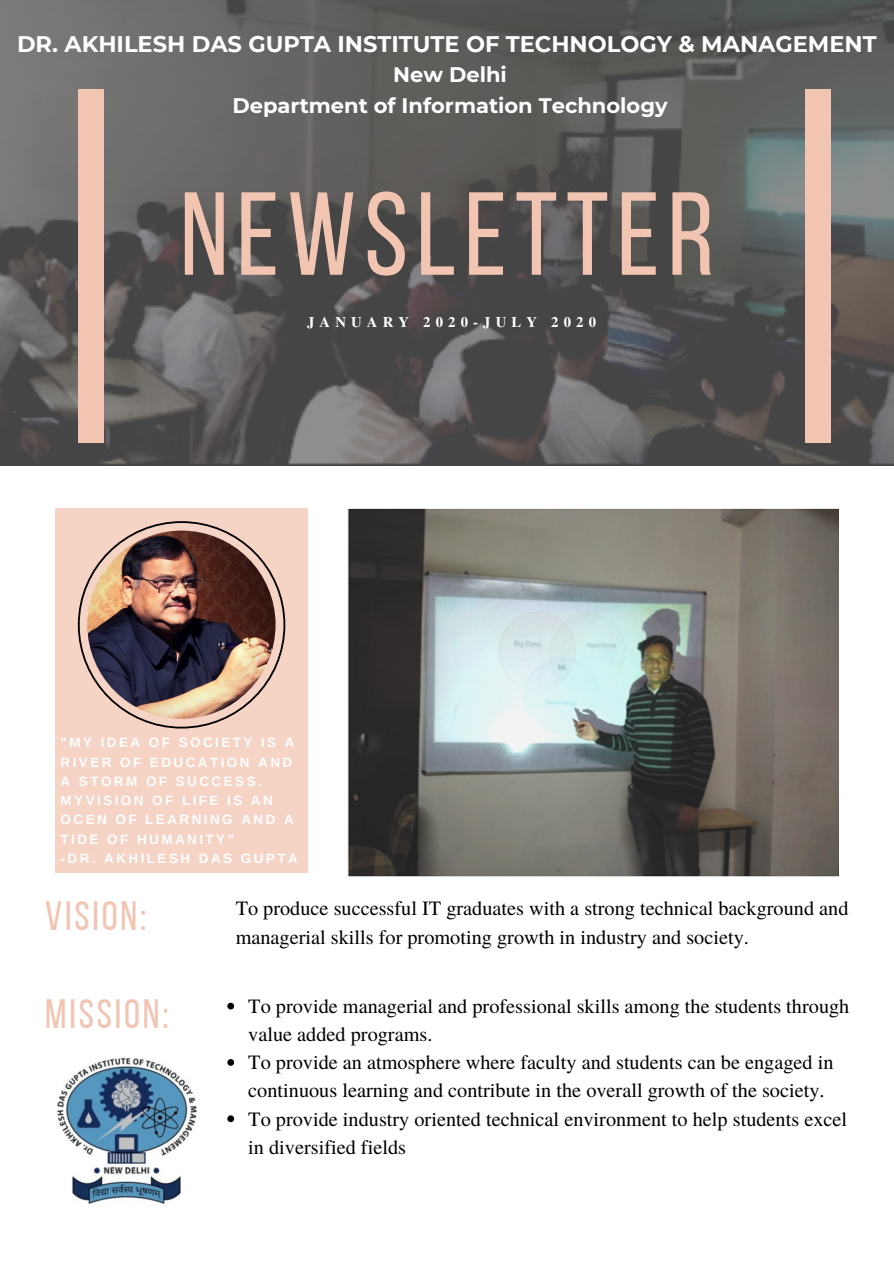
<style>
.page{position:relative;width:894px;height:1264px;background:#fff}
.page>*{position:absolute;margin:0;border:0;box-sizing:border-box;transform-origin:0 0}
.t1{font:117.75px "Bebas Neue";letter-spacing:.07em;color:#f2c4b2}
.t2{font:40.95px "Bebas Neue";letter-spacing:.07em;color:#f2c4b2}
.t3{font:700 22.5px "Montserrat";color:#fff}
.t4{font:700 21px "Montserrat";color:#fff}
.t5{font:20.25px/28.2px "Te X Gyre Termes";color:#000}
.t6{font:700 14.7px "Te X Gyre Termes";letter-spacing:.35em;color:#fff}
.t7{font:700 13.5px/19.2px "Arimo";letter-spacing:.18em;color:#fff}
</style>
<div class="page">
<img style="left:0;top:0;width:893px;height:466px">
<img style="left:347px;top:508px;width:491px;height:368px">
<div style="left:55px;top:508px;width:252px;height:365px;background:#f5d3c5"></div>
<div style="left:804px;top:89px;width:26px;height:354px;background:#f2c4b2"></div>
<div style="left:78px;top:89px;width:26px;height:354px;background:#f2c4b2"></div>
<svg style="left:227px;top:1002px;width:7px;height:7px"></svg>
<svg style="left:227px;top:1059px;width:7px;height:6px"></svg>
<svg style="left:227px;top:1115px;width:7px;height:7px"></svg>
<img style="left:56px;top:1058px;width:141px;height:148px">
<svg style="left:78px;top:521px;width:207px;height:207px"></svg>
<img style="left:87px;top:530px;width:188px;height:188px;border-radius:50%">
<p class="t3" style="left:17px;top:30px;width:861px">DR. AKHILESH DAS GUPTA INSTITUTE OF TECHNOLOGY &amp; MANAGEMENT</p>
<p class="t4" style="left:393px;top:62px;width:115px">New Delhi</p>
<p class="t4" style="left:232px;top:92px;width:436px">Department of Information Technology</p>
<p class="t1" style="left:180px;top:186px;width:535px">NEWSLETTER</p>
<p class="t6" style="left:307px;top:310px;width:290px">JANUARY 2020-JULY 2020</p>
<p class="t7" style="left:61px;top:733px;width:235px">"MY IDEA OF SOCIETY IS A<br>RIVER OF EDUCATION AND<br>A STORM OF SUCCESS.<br>MYVISION OF LIFE IS AN<br>OCEN OF LEARNING AND A<br>TIDE OF HUMANITY"</p>
<p class="t7" style="left:61px;top:848px;width:239px">-DR. AKHILESH DAS GUPTA</p>
<p class="t2" style="left:45px;top:899px;width:103px">VISION:</p>
<p class="t5" style="left:235px;top:893px;width:614px">To produce successful IT graduates with a strong technical background and managerial skills for promoting growth in industry and society.</p>
<p class="t2" style="left:45px;top:996px;width:125px">MISSION:</p>
<p class="t5" style="left:248px;top:990px;width:602px">To provide managerial and professional skills among the students through value added programs.</p>
<p class="t5" style="left:248px;top:1047px;width:586px">To provide an atmosphere where faculty and students can be engaged in continuous learning and contribute in the overall growth of the society.</p>
<p class="t5" style="left:248px;top:1103px;width:600px">To provide industry oriented technical environment to help students excel in diversified fields</p>
</div>
